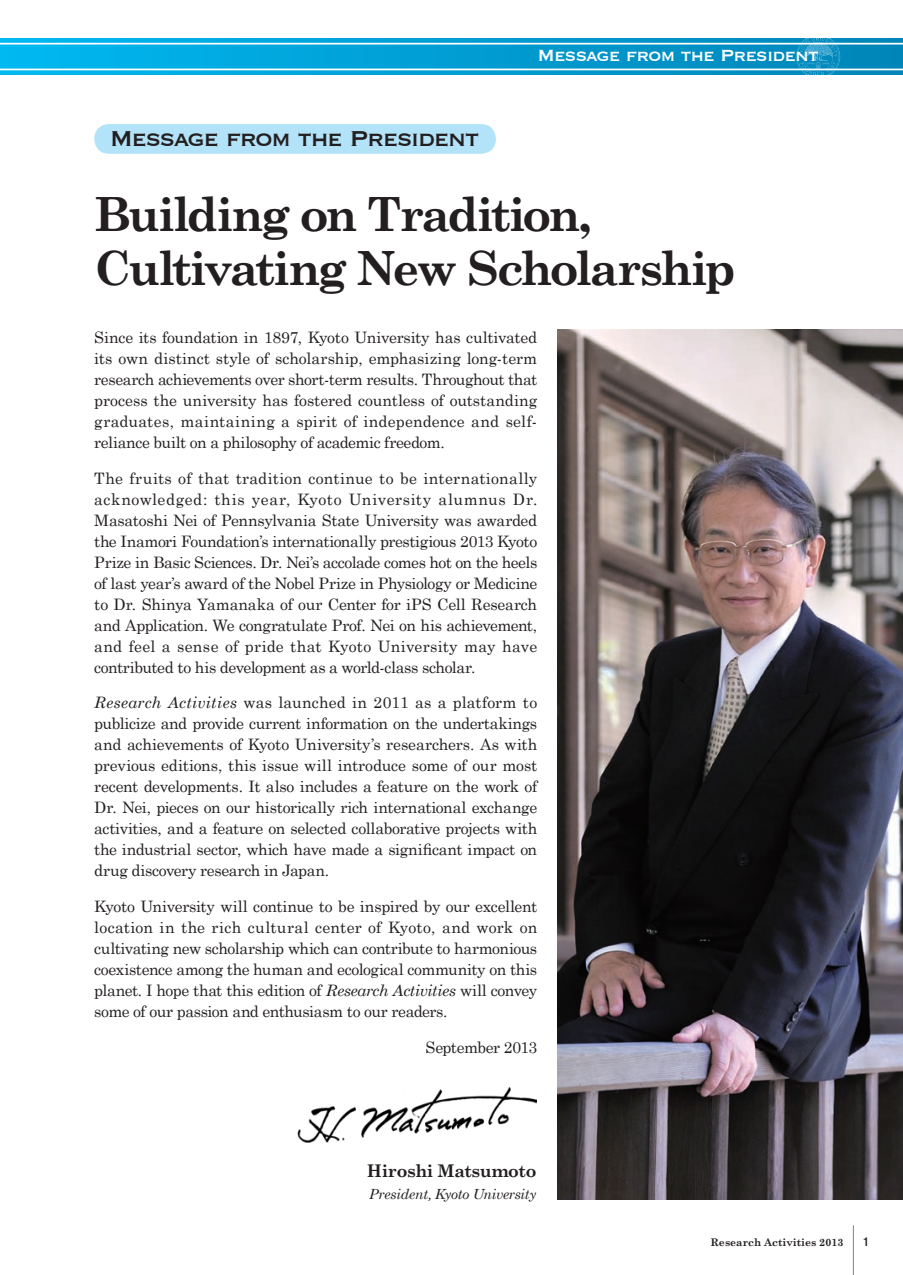
<style>
.page{position:relative;width:903px;height:1275px;background:#fff}
.page>*{position:absolute;margin:0;border:0;box-sizing:border-box;transform-origin:0 0}
.章タイトル{font:700 47.25px/54.2px "Century Schoolbook";letter-spacing:-.055em;color:#231f20}
.t1{font:28px "Copperplate";letter-spacing:-.055em;color:#231f20}
.t2{font:21px "Copperplate";letter-spacing:-.045em;color:#fff}
.筆者{font:700 17.5px "Century Schoolbook";letter-spacing:-.02em;color:#231f20}
.論文{font:15.75px/21px "Century Schoolbook";letter-spacing:-.025em;color:#231f20;text-align:justify}
.所属{font:italic 14px "Century Schoolbook";letter-spacing:-.025em;color:#231f20}
.t3{font:500 condensed 12.25px "Helvetica Neue LT Pro";color:#231f20}
.t4{font:700 10.5px "Century Schoolbook";color:#231f20}
.s1{font-style:italic}
</style>
<div class="page">
<div style="left:0;top:39px;width:903px;height:35px;background:linear-gradient(to right,#00b8f0,#0084b8)"></div>
<svg style="left:796px;top:38px;width:44px;height:37px"></svg>
<hr style="left:0;top:69px;width:903px;height:1px;background:#fff">
<hr style="left:0;top:43px;width:903px;height:2px;background:#fff">
<div style="left:94px;top:124px;width:402px;height:30px;background:#b3e3f9;border-radius:15px"></div>
<img style="left:557px;top:329px;width:346px;height:870px">
<img style="left:297px;top:1088px;width:239px;height:54px">
<hr style="left:853px;top:1225px;width:1px;height:50px;background:#808285">
<p class="t1" style="left:110px;top:121px;width:371px">Message from the President</p>
<p class="t2" style="left:537px;top:42px;width:283px">Message from the President</p>
<p class="章タイトル" style="left:94px;top:187px;width:643px">Building on Tradition,<br>Cultivating New Scholarship</p>
<p class="論文" style="left:94px;top:326px;width:444px">Since its foundation in 1897, Kyoto University has cultivated its own distinct style of scholarship, emphasizing long-term research achievements over short-term results. Throughout that process the university has fostered countless of outstanding graduates, maintaining a spirit of independence and self&shy;reliance built on a philosophy of academic freedom.</p>
<p class="論文" style="left:94px;top:467px;width:445px">The fruits of that tradition continue to be internationally acknowledged: this year, Kyoto University alumnus Dr.<br>Masatoshi Nei of Pennsylvania State University was awarded the Inamori Foundation’s internationally prestigious 2013 Kyoto Prize in Basic Sciences. Dr. Nei’s accolade comes hot on the heels of last year’s award of the Nobel Prize in Physiology or Medicine to Dr. Shinya Yamanaka of our Center for iPS Cell Research and Application. We congratulate Prof. Nei on his achievement, and feel a sense of pride that Kyoto University may have contributed to his development as a world-class scholar.</p>
<p class="論文" style="left:94px;top:692px;width:445px"><span class="s1">Research Activities</span> was launched in 2011 as a platform to publicize and provide current information on the undertakings and achievements of Kyoto University’s researchers. As with previous editions, this issue will introduce some of our most recent developments. It also includes a feature on the work of Dr. Nei, pieces on our historically rich international exchange activities, and a feature on selected collaborative projects with the industrial sector, which have made a significant impact on drug discovery research in Japan.</p>
<p class="論文" style="left:94px;top:896px;width:444px">Kyoto University will continue to be inspired by our excellent location in the rich cultural center of Kyoto, and work on cultivating new scholarship which can contribute to harmonious coexistence among the human and ecological community on this planet. I hope that this edition of <span class="s1">Research Activities</span> will convey some of our passion and enthusiasm to our readers.</p>
<p class="論文" style="left:425px;top:1037px;width:113px">September 2013</p>
<p class="筆者" style="left:367px;top:1160px;width:171px">Hiroshi Matsumoto</p>
<p class="所属" style="left:369px;top:1185px;width:169px">President, Kyoto University</p>
<p class="t4" style="left:710px;top:1235px;width:134px">Research Activities 2013</p>
<p class="t3" style="left:863px;top:1234px;width:7px">1</p>
</div>
